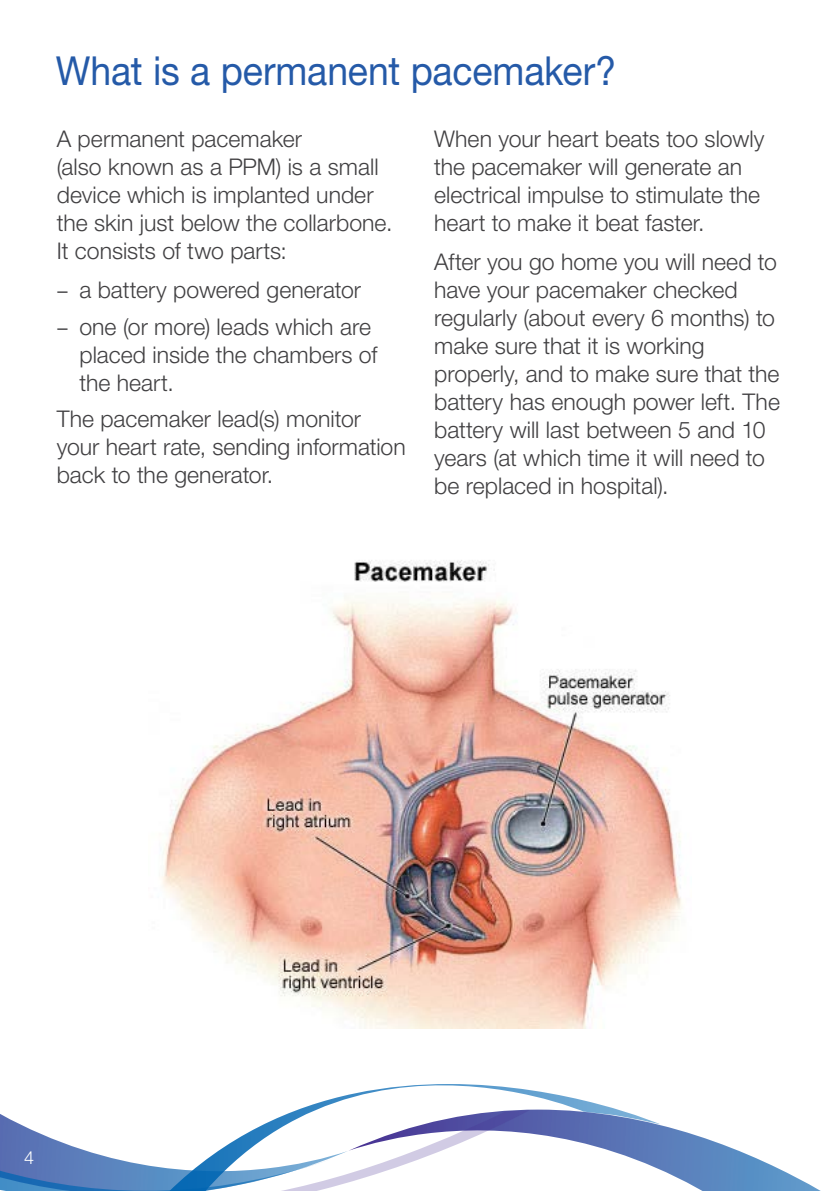
<style>
.page{position:relative;width:840px;height:1191px;background:#fff}
.page>*{position:absolute;margin:0;border:0;box-sizing:border-box;transform-origin:0 0}
.t1{font:40px "Helvetica Neue LT Std";letter-spacing:-.005em;color:#255aa8;scale:.93 1}
.t2{font:300 23px/28px "Helvetica Neue LT Std";color:#414042}
.t3{font:300 18px "Helvetica Neue LT Std";color:#fff}
.s1{font-family:"Myriad Pro";font-weight:400}
</style>
<div class="page">
<svg style="left:660px;top:1125px;width:161px;height:66px"></svg>
<svg style="left:340px;top:1084px;width:320px;height:101px"></svg>
<svg style="left:0;top:1096px;width:340px;height:95px"></svg>
<img style="left:161px;top:560px;width:521px;height:468px">
<h1 class="t1" style="left:56px;top:47px;width:603px">What is a permanent pacemaker?</h1>
<p class="t2" style="left:57px;top:124px;width:337px">A permanent pacemaker<br>(also known as a PPM) is a small device which is implanted under the skin just below the collarbone.<br>It consists of two parts:</p>
<p class="t2" style="left:57px;top:275px;width:306px"><span class="s1">–</span> a battery powered generator</p>
<p class="t2" style="left:79px;top:312px;width:299px;text-indent:-23px"><span class="s1">–</span> one (or more) leads which are placed inside the chambers of the heart.</p>
<p class="t2" style="left:57px;top:404px;width:350px">The pacemaker lead(s) monitor your heart rate, sending information back to the generator.</p>
<p class="t2" style="left:434px;top:124px;width:331px">When your heart beats too slowly the pacemaker will generate an electrical impulse to stimulate the heart to make it beat faster.</p>
<p class="t2" style="left:434px;top:247px;width:347px">After you go home you will need to have your pacemaker checked regularly (about every 6 months) to make sure that it is working properly, and to make sure that the battery has enough power left. The battery will last between 5 and 10 years (at which time it will need to be replaced in hospital).</p>
<p class="t3" style="left:24px;top:1146px;width:12px">4</p>
</div>
